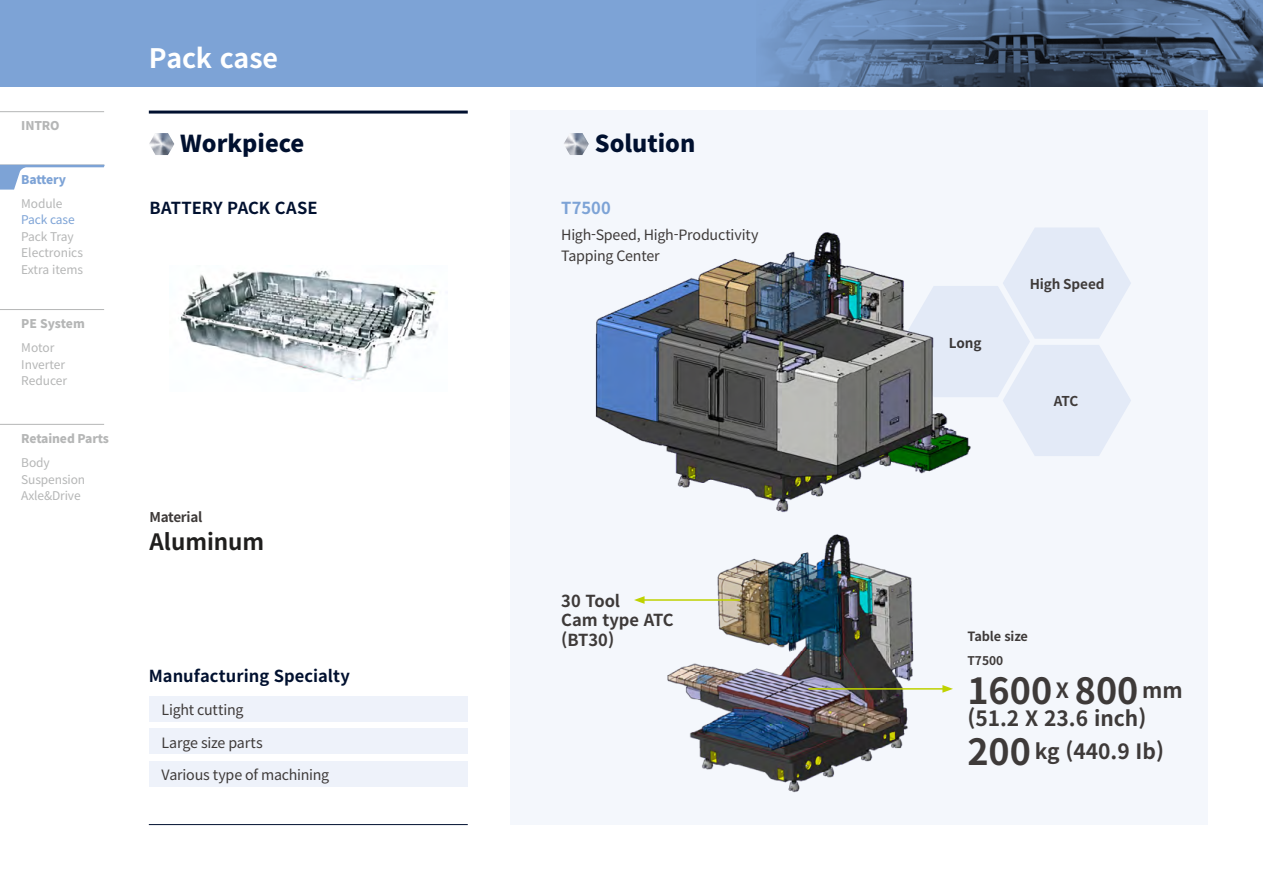
<style>
.page{position:relative;width:1263px;height:893px;background:#fff}
.page>*{position:absolute;margin:0;border:0;box-sizing:border-box;transform-origin:0 0}
.t1{font:700 36px "Noto Sans KR";color:#3e3a39}
.t2{font:700 26.85px "Noto Sans KR";letter-spacing:-.005em;color:#fff}
.t3{font:900 23.25px "Noto Sans KR";color:#00102f}
.t4{font:700 22.5px "Noto Sans KR";color:#1f1e1d}
.t5{font:700 21px/32.5px "Noto Sans KR";color:#3e3a39}
.t6{font:700 16.5px "Noto Sans KR";color:#00102f}
.t7{font:700 16.5px/19.5px "Noto Sans KR";color:#3e3a39}
.t8{font:700 16.5px "Noto Sans KR";letter-spacing:.01em;color:#7da3d6}
.t9{font:14.25px/20.5px "Noto Sans KR";letter-spacing:-.015em;color:#3e3a39}
.t10{font:700 13.5px "Noto Sans KR";letter-spacing:-.015em;color:#3e3a39}
.t11{font:700 12.75px "Noto Sans KR";letter-spacing:-.01em;color:#3e3a39}
.t12{font:12px/16.5px "Noto Sans KR";letter-spacing:-.01em;color:#b5b6b6}
.t13{font:900 12px "Noto Sans KR";letter-spacing:-.01em;color:#b5b6b6}
.t14{font:12px "Noto Sans KR";letter-spacing:-.01em;color:#7da3d6}
.t15{font:900 12px "Noto Sans KR";letter-spacing:-.02em;color:#7da3d6}
.t16{font:700 12px "Noto Sans KR";color:#3e3a39}
.s1{font-size:36px}
</style>
<div class="page">
<svg style="left:0;top:0;width:1263px;height:87px;background:#6c8db9"></svg>
<div style="left:510px;top:111px;width:698px;height:714px;background:#f4f7fc"></div>
<img style="left:564px;top:133px;width:25px;height:22px">
<img style="left:149px;top:133px;width:25px;height:22px">
<hr style="left:149px;top:111px;width:319px;height:3px;background:#00102f">
<hr style="left:149px;top:824px;width:319px;height:1px;background:#00102f">
<svg style="left:974px;top:228px;width:157px;height:228px"></svg>
<img style="left:178px;top:270px;width:260px;height:111px">
<div style="left:149px;top:696px;width:319px;height:25px;background:#eef2fa"></div>
<div style="left:149px;top:729px;width:319px;height:25px;background:#eef2fa"></div>
<div style="left:149px;top:761px;width:319px;height:26px;background:#eef2fa"></div>
<img style="left:595px;top:232px;width:379px;height:280px">
<img style="left:667px;top:534px;width:247px;height:259px">
<hr style="left:808px;top:688px;width:137px;height:2px;background:#bfd200">
<svg style="left:942px;top:685px;width:11px;height:8px"></svg>
<hr style="left:642px;top:599px;width:98px;height:2px;background:#bfd200">
<svg style="left:634px;top:596px;width:10px;height:8px"></svg>
<hr style="left:0;top:111px;width:104px;height:1px;background:#b5b6b6">
<hr style="left:0;top:309px;width:104px;height:1px;background:#b5b6b6">
<hr style="left:0;top:424px;width:104px;height:1px;background:#b5b6b6">
<svg style="left:0;top:165px;width:105px;height:25px"></svg>
<p class="t13" style="left:21px;top:119px;width:40px">INTRO</p>
<p class="t15" style="left:21px;top:173px;width:46px">Battery</p>
<p class="t12" style="left:21px;top:195px;width:43px">Module</p>
<p class="t14" style="left:21px;top:213px;width:55px">Pack case</p>
<p class="t12" style="left:21px;top:228px;width:63px">Pack Tray<br>Electronics<br>Extra items</p>
<p class="t13" style="left:21px;top:317px;width:65px">PE System</p>
<p class="t12" style="left:21px;top:340px;width:47px">Motor<br>Inverter<br>Reducer</p>
<p class="t13" style="left:21px;top:432px;width:89px">Retained Parts</p>
<p class="t12" style="left:21px;top:455px;width:65px">Body<br>Suspension<br>Axle&amp;Drive</p>
<h2 class="t2" style="left:149px;top:43px;width:131px">Pack case</h2>
<h3 class="t3" style="left:180px;top:131px;width:126px">Workpiece</h3>
<h3 class="t3" style="left:595px;top:131px;width:102px">Solution</h3>
<p class="t6" style="left:150px;top:199px;width:170px">BATTERY PACK CASE</p>
<p class="t10" style="left:150px;top:510px;width:54px">Material</p>
<h3 class="t4" style="left:150px;top:529px;width:116px">Aluminum</h3>
<p class="t6" style="left:149px;top:667px;width:203px">Manufacturing Specialty</p>
<p class="t9" style="left:162px;top:700px;width:83px">Light cutting</p>
<p class="t9" style="left:162px;top:732px;width:103px">Large size parts</p>
<p class="t9" style="left:162px;top:765px;width:169px">Various type of machining</p>
<p class="t8" style="left:561px;top:199px;width:51px">T7500</p>
<p class="t9" style="left:561px;top:225px;width:199px">High-Speed, High-Productivity<br>Tapping Center</p>
<p class="t7" style="left:561px;top:591px;width:114px">30 Tool<br>Cam type ATC (BT30)</p>
<p class="t10" style="left:949px;top:335px;width:34px">Long</p>
<p class="t10" style="left:1030px;top:277px;width:76px">High Speed</p>
<p class="t10" style="left:1054px;top:394px;width:26px">ATC</p>
<p class="t11" style="left:967px;top:629px;width:62px">Table size</p>
<h1 class="t1" style="left:967px;top:670px;width:217px">1600 <sup>X</sup> 800 <sup>mm</sup></h1>
<h3 class="t5" style="left:967px;top:703px;width:198px">(51.2 X 23.6 inch)<br><span class="s1">200</span> kg (440.9 Ib)</h3>
<p class="t16" style="left:967px;top:654px;width:37px">T7500</p>
</div>
